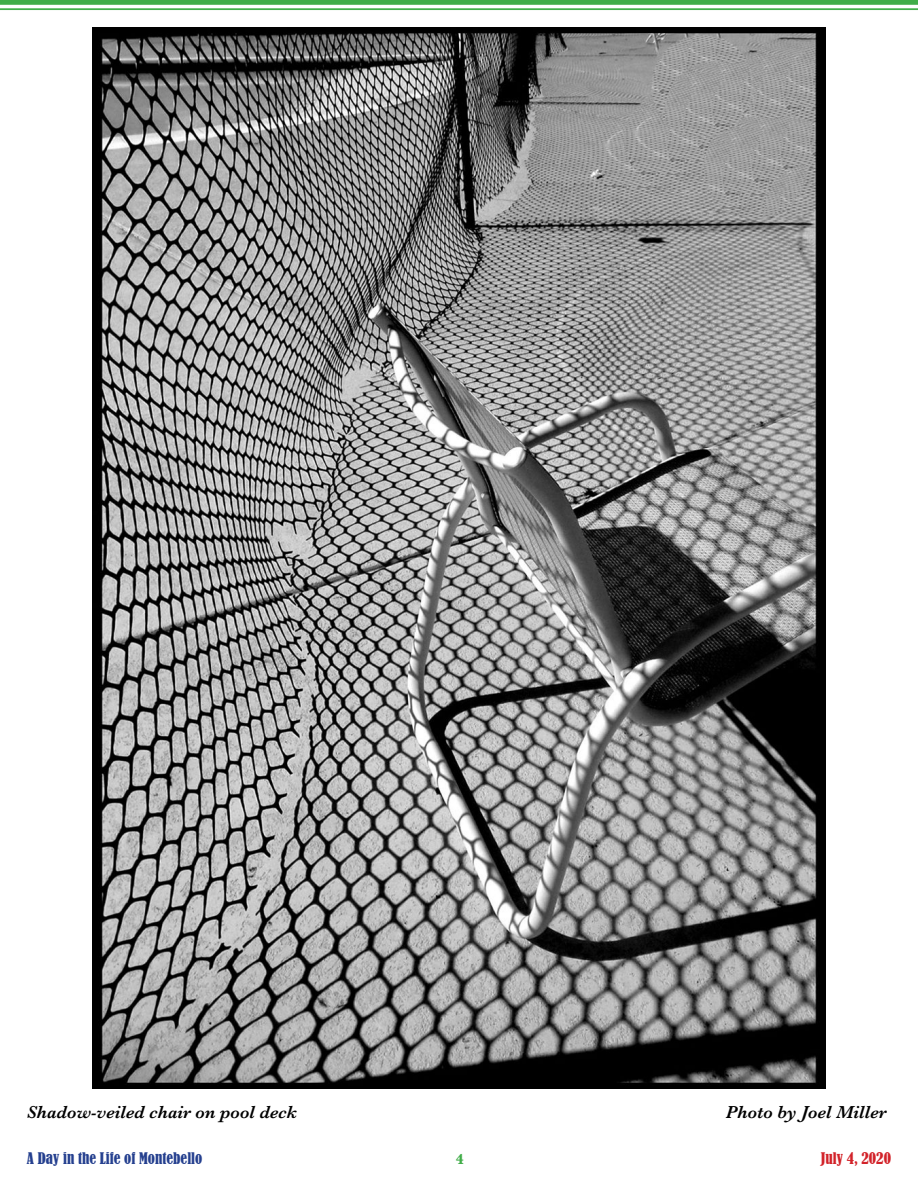
<style>
.page{position:relative;width:918px;height:1188px;background:#fff}
.page>*{position:absolute;margin:0;border:0;box-sizing:border-box;transform-origin:0 0}
.t1{font:italic 600 18px "Baskerville";color:#000}
.t2{font:condensed 15px "Bernard";color:#25408f}
.t3{font:condensed 15px "Bernard";color:#d2232a}
.t4{font:700 15px "Baskerville";color:#41ad49}
</style>
<div class="page">
<div style="left:0;top:0;width:918px;height:5px;background:#41ad49"></div>
<hr style="left:0;top:8px;width:918px;height:2px;background:#41ad49">
<img style="left:93px;top:28px;width:732px;height:1060px">
<p class="t1" style="left:27px;top:1100px;width:271px">Shadow-veiled chair on pool deck</p>
<p class="t1" style="left:726px;top:1100px;width:162px">Photo by Joel Miller</p>
<p class="t2" style="left:27px;top:1149px;width:177px">A Day in the Life of Montebello</p>
<p class="t4" style="left:456px;top:1148px;width:10px">4</p>
<p class="t3" style="left:821px;top:1149px;width:72px">July 4, 2020</p>
</div>
